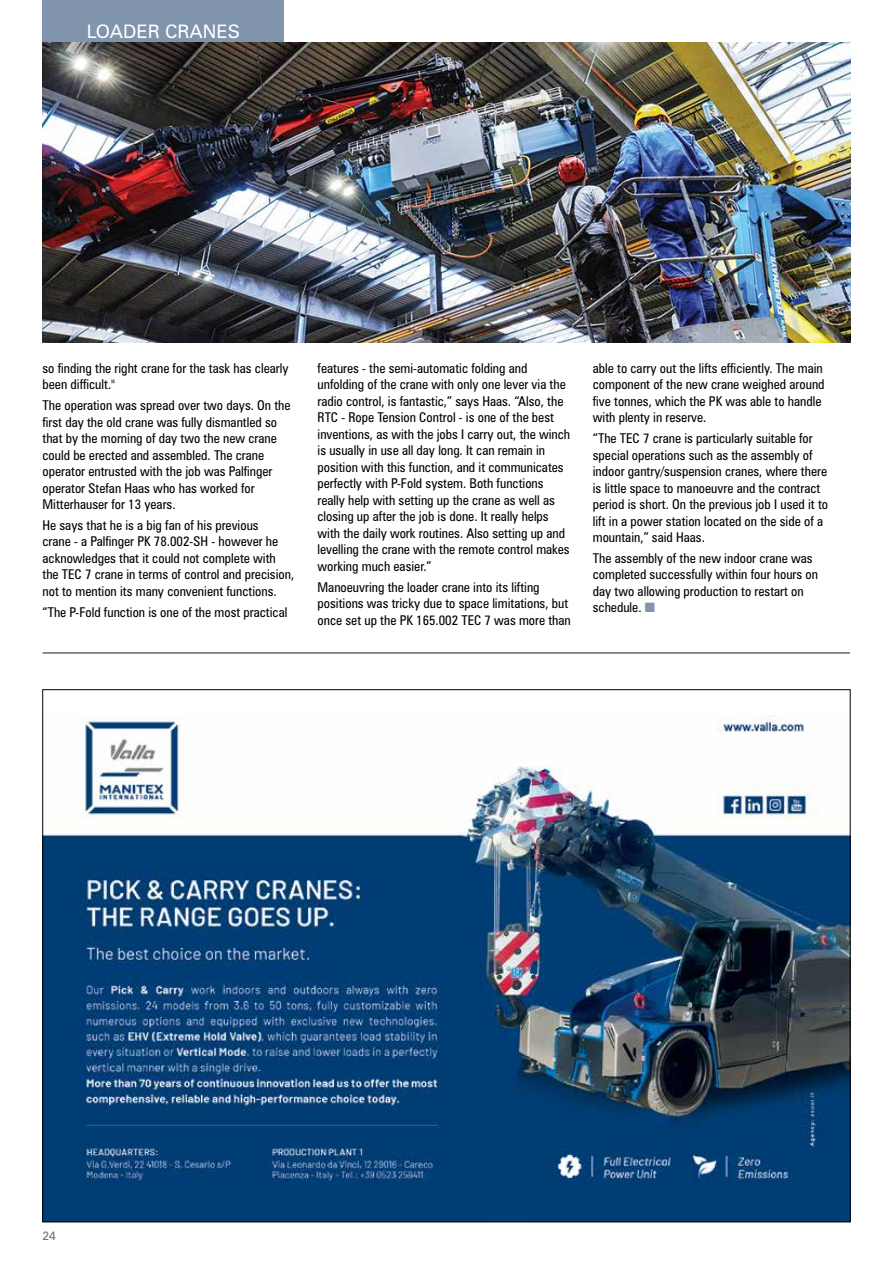
<style>
.page{position:relative;width:893px;height:1263px;background:#fff}
.page>*{position:absolute;margin:0;border:0;box-sizing:border-box;transform-origin:0 0}
.t1{font:18.6px "Zurich BT";color:#fff}
.t2{font:condensed 13.5px/16.5px "Zurich BT";color:#000}
.t3{font:12px "Zurich BT";color:#6d6e71}
.s1{color:#8094ac}
</style>
<div class="page">
<div style="left:43px;top:0;width:241px;height:43px;background:#8094ac"></div>
<hr style="left:43px;top:652px;width:807px;height:1px;background:#000">
<img style="left:43px;top:43px;width:807px;height:299px">
<hr style="left:43px;top:653px;width:807px;height:1px;background:#000">
<img style="left:44px;top:715px;width:804px;height:505px">
<h1 class="t1" style="left:87px;top:20px;width:153px">LOADER CRANES</h1>
<p class="t2" style="left:43px;top:360px;width:247px">so finding the right crane for the task has clearly been difficult."</p>
<p class="t2" style="left:43px;top:397px;width:250px">The operation was spread over two days. On the first day the old crane was fully dismantled so that by the morning of day two the new crane could be erected and assembled. The crane operator entrusted with the job was Palfinger operator Stefan Haas who has worked for Mitterhauser for 13 years.</p>
<p class="t2" style="left:43px;top:517px;width:253px">He says that he is a big fan of his previous<br>crane - a Palfinger PK 78.002-SH - however he acknowledges that it could not complete with the TEC 7 crane in terms of control and precision, not to mention its many convenient functions.</p>
<p class="t2" style="left:43px;top:603px;width:246px">“The P-Fold function is one of the most practical</p>
<p class="t2" style="left:318px;top:360px;width:254px">features - the semi-automatic folding and unfolding of the crane with only one lever via the radio control, is fantastic,” says Haas. “Also, the RTC - Rope Tension Control - is one of the best inventions, as with the jobs I carry out, the winch is usually in use all day long. It can remain in position with this function, and it communicates perfectly with P-Fold system. Both functions really help with setting up the crane as well as closing up after the job is done. It really helps with the daily work routines. Also setting up and levelling the crane with the remote control makes working much easier.”</p>
<p class="t2" style="left:318px;top:578px;width:255px">Manoeuvring the loader crane into its lifting positions was tricky due to space limitations, but once set up the PK 165.002 TEC 7 was more than</p>
<p class="t2" style="left:593px;top:360px;width:233px">able to carry out the lifts efficiently. The main component of the new crane weighed around five tonnes, which the PK was able to handle with plenty in reserve.</p>
<p class="t2" style="left:593px;top:430px;width:237px">“The TEC 7 crane is particularly suitable for special operations such as the assembly of indoor gantry/suspension cranes, where there is little space to manoeuvre and the contract period is short. On the previous job I used it to lift in a power station located on the side of a mountain,” said Haas.</p>
<p class="t2" style="left:593px;top:550px;width:227px">The assembly of the new indoor crane was completed successfully within four hours on day two allowing production to restart on schedule. <span class="s1">■</span></p>
<p class="t3" style="left:43px;top:1229px;width:15px">24</p>
</div>
